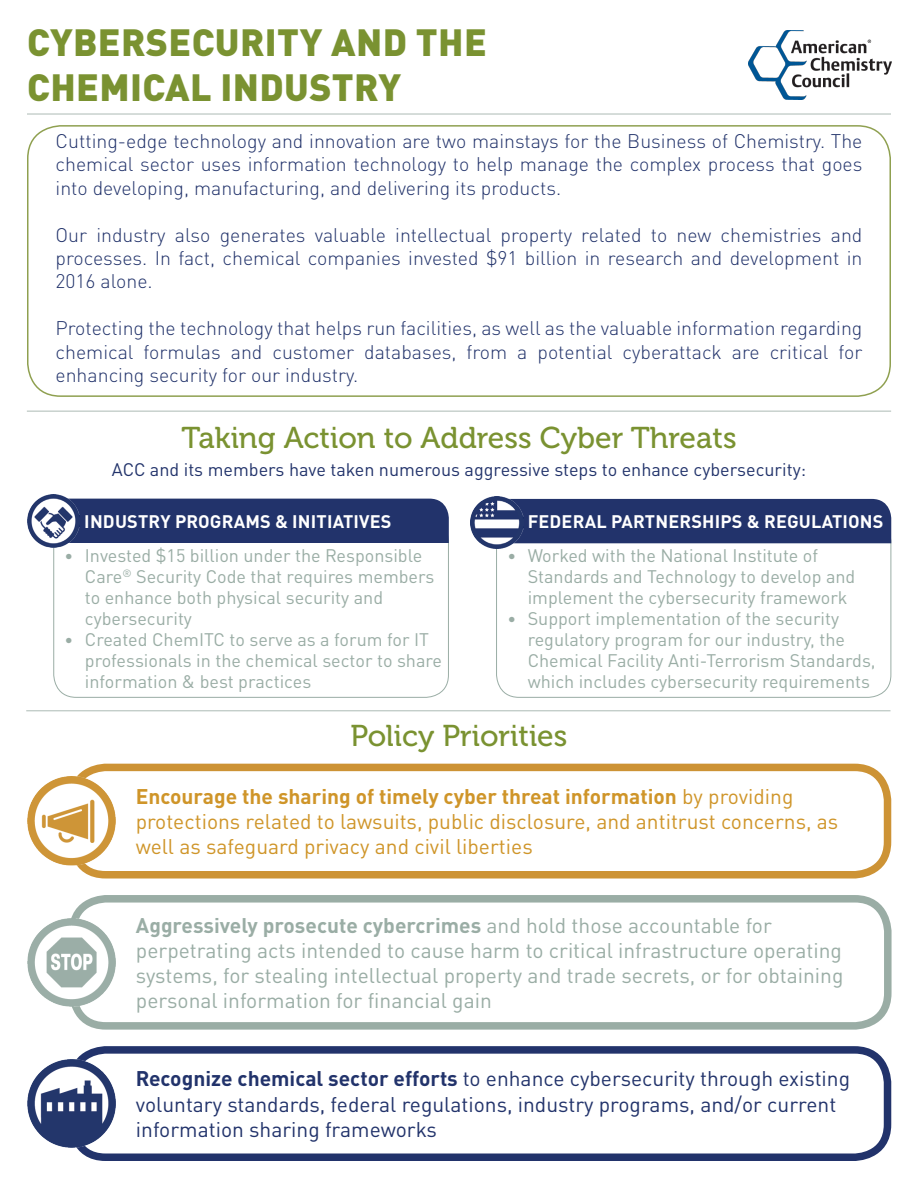
<style>
.page{position:relative;width:918px;height:1188px;background:#fff}
.page>*{position:absolute;margin:0;border:0;box-sizing:border-box;transform-origin:0 0}
.t1{font:900 37.5px "DINOT";letter-spacing:.01em;color:#7a9231}
.Paragraph_Style_1{font:30px "Museo 500";color:#7a9231}
.Paragraph_Style_1-2{font:21px/25.2px "DINOT";color:#9aada5}
.Paragraph_Style_1-3{font:21px/25.2px "DINOT";color:#cf9529}
.Paragraph_Style_1-4{font:21px/25.2px "DINOT";color:#22336b}
.t2{font:300 19.5px/23.4px "DINOT";color:#22336b;text-align:justify}
.t3{font:18px/21px "DINOT";color:#9aada5}
.Paragraph_Style_1-5{font:18px "DINOT";color:#22336b}
.Paragraph_Style_1-6{font:700 18px "DINOT";letter-spacing:.01em;color:#fff}
.s1{font-size:16.5px}
.s2{font-weight:700}
</style>
<div class="page">
<div style="left:27px;top:125px;width:864px;height:272px;border:2px solid #8fa050;border-radius:33px"></div>
<div style="left:69px;top:764px;width:822px;height:115px;border:8px solid #cd9335;border-radius:33px"></div>
<div style="left:69px;top:1046px;width:822px;height:115px;border:8px solid #22336b;border-radius:33px"></div>
<div style="left:69px;top:895px;width:823px;height:135px;border:8px solid #9aada5;border-radius:33px"></div>
<hr style="left:27px;top:114px;width:864px;height:1px;background:#acbab4">
<div style="left:80px;top:499px;width:369px;height:44px;background:#22336b"></div>
<div style="left:523px;top:499px;width:368px;height:44px;background:#22336b"></div>
<hr style="left:27px;top:411px;width:864px;height:1px;background:#acbab4">
<hr style="left:26px;top:710px;width:865px;height:1px;background:#acbab4">
<img style="left:27px;top:1059px;width:88px;height:89px">
<img style="left:471px;top:496px;width:52px;height:52px">
<img style="left:27px;top:495px;width:53px;height:53px">
<img style="left:749px;top:31px;width:143px;height:69px">
<img style="left:27px;top:777px;width:88px;height:88px">
<img style="left:27px;top:918px;width:88px;height:88px">
<p class="t1" style="left:27px;top:17px;width:461px">CYBERSECURITY AND THE</p>
<p class="t1" style="left:27px;top:62px;width:375px">CHEMICAL INDUSTRY</p>
<p class="t2" style="left:56px;top:129px;width:808px">Cutting-edge technology and innovation are two mainstays for the Business of Chemistry. The chemical sector uses information technology to help manage the complex process that goes into developing, manufacturing, and delivering its products.</p>
<p class="t2" style="left:56px;top:223px;width:808px">Our industry also generates valuable intellectual property related to new chemistries and processes. In fact, chemical companies invested $91 billion in research and development in 2016 alone.</p>
<p class="t2" style="left:56px;top:316px;width:808px">Protecting the technology that helps run facilities, as well as the valuable information regarding chemical formulas and customer databases, from a potential cyberattack are critical for enhancing security for our industry.</p>
<p class="Paragraph_Style_1" style="left:181px;top:421px;width:557px">Taking Action to Address Cyber Threats</p>
<p class="Paragraph_Style_1-5" style="left:112px;top:458px;width:696px">ACC and its members have taken numerous aggressive steps to enhance cybersecurity:</p>
<p class="Paragraph_Style_1-6" style="left:84px;top:510px;width:309px">INDUSTRY PROGRAMS &amp; INITIATIVES</p>
<p class="Paragraph_Style_1-6" style="left:528px;top:509px;width:357px">FEDERAL PARTNERSHIPS &amp; REGULATIONS</p>
<p class="t3" style="left:85px;top:544px;width:351px;text-indent:-20px"><span class="s1">•</span> Invested $15 billion under the Responsible Care<sup>®</sup> Security Code that requires members to enhance both physical security and cybersecurity</p>
<p class="t3" style="left:85px;top:628px;width:359px;text-indent:-20px"><span class="s1">•</span> Created ChemITC to serve as a forum for IT professionals in the chemical sector to share information &amp; best practices</p>
<p class="t3" style="left:528px;top:544px;width:329px;text-indent:-20px"><span class="s1">•</span> Worked with the National Institute of<br>Standards and Technology to develop and implement the cybersecurity framework</p>
<p class="t3" style="left:528px;top:607px;width:350px;text-indent:-20px"><span class="s1">•</span> Support implementation of the security regulatory program for our industry, the Chemical Facility Anti-Terrorism Standards, which includes cybersecurity requirements</p>
<p class="Paragraph_Style_1" style="left:351px;top:720px;width:218px">Policy Priorities</p>
<p class="Paragraph_Style_1-3" style="left:136px;top:783px;width:704px"><span class="s2">Encourage the sharing of timely cyber threat information</span> by providing protections related to lawsuits, public disclosure, and antitrust concerns, as well as safeguard privacy and civil liberties</p>
<p class="Paragraph_Style_1-2" style="left:136px;top:912px;width:709px"><span class="s2">Aggressively prosecute cybercrimes</span> and hold those accountable for perpetrating acts intended to cause harm to critical infrastructure operating systems, for stealing intellectual property and trade secrets, or for obtaining personal information for financial gain</p>
<p class="Paragraph_Style_1-4" style="left:136px;top:1066px;width:716px"><span class="s2">Recognize chemical sector efforts</span> to enhance cybersecurity through existing voluntary standards, federal regulations, industry programs, and/or current information sharing frameworks</p>
</div>
